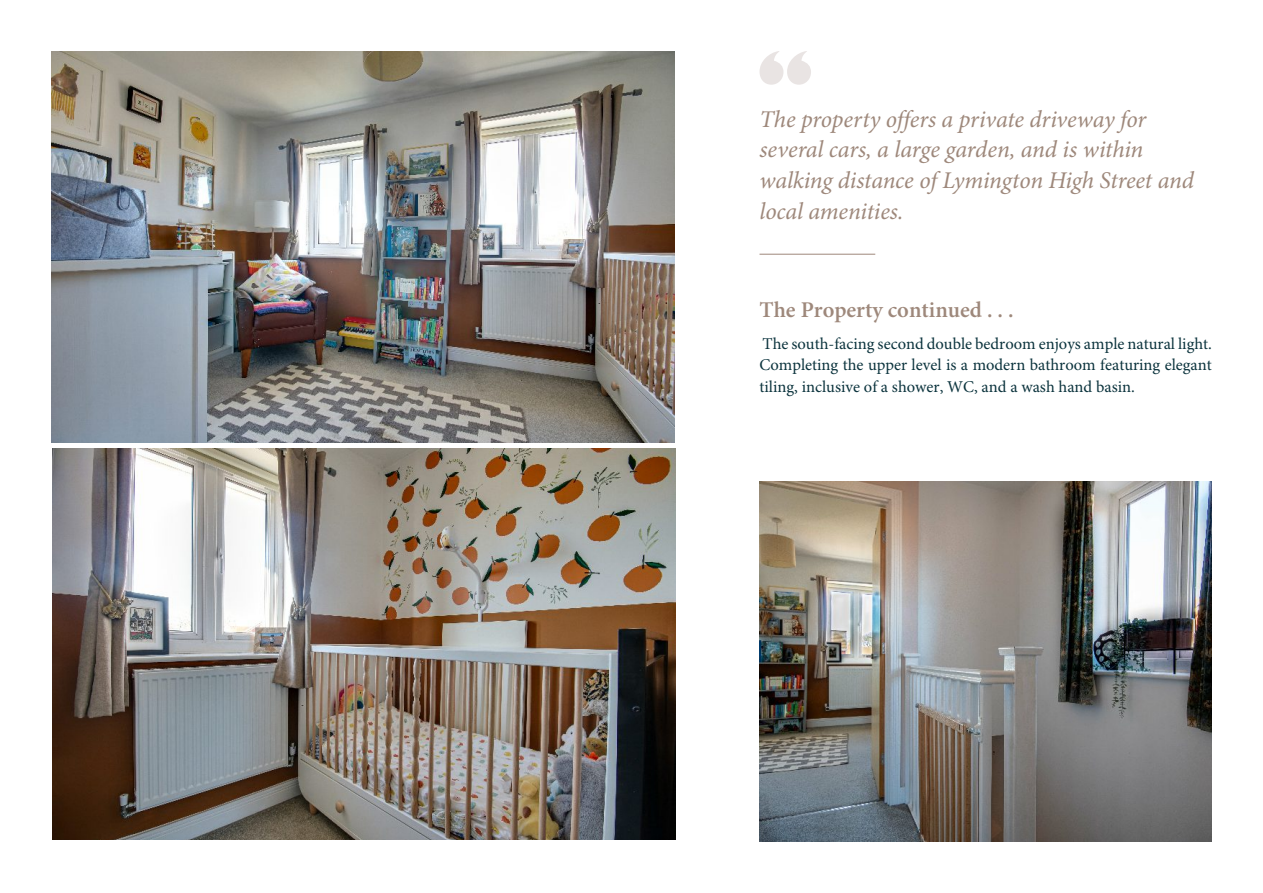
<style>
.page{position:relative;width:1263px;height:893px;background:#fff}
.page>*{position:absolute;margin:0;border:0;box-sizing:border-box;transform-origin:0 0}
.t1{font:italic 24px/30.8px "Minion Pro";letter-spacing:-.01em;color:#9e887b}
.t2{font:600 22.5px "Minion Pro";color:#9e887b}
.t3{font:16.5px/21.1px "Minion Pro";color:#0b333d;text-align:justify}
</style>
<div class="page">
<hr style="left:759px;top:254px;width:116px;height:1px;background:#9e887b">
<svg style="left:759px;top:51px;width:52px;height:34px"></svg>
<img style="left:52px;top:448px;width:624px;height:392px">
<img style="left:51px;top:51px;width:624px;height:392px">
<img style="left:759px;top:481px;width:453px;height:361px">
<h1 class="t1" style="left:759px;top:106px;width:436px">The property offers a private driveway for several cars, a large garden, and is within walking distance of Lymington High Street and local amenities.</h1>
<h2 class="t2" style="left:759px;top:301px;width:256px">The Property continued . . .</h2>
<p class="t3" style="left:759px;top:335px;width:454px">The south-facing second double bedroom enjoys ample natural light.<br>Completing the upper level is a modern bathroom featuring elegant tiling, inclusive of a shower, WC, and a wash hand basin.</p>
</div>
